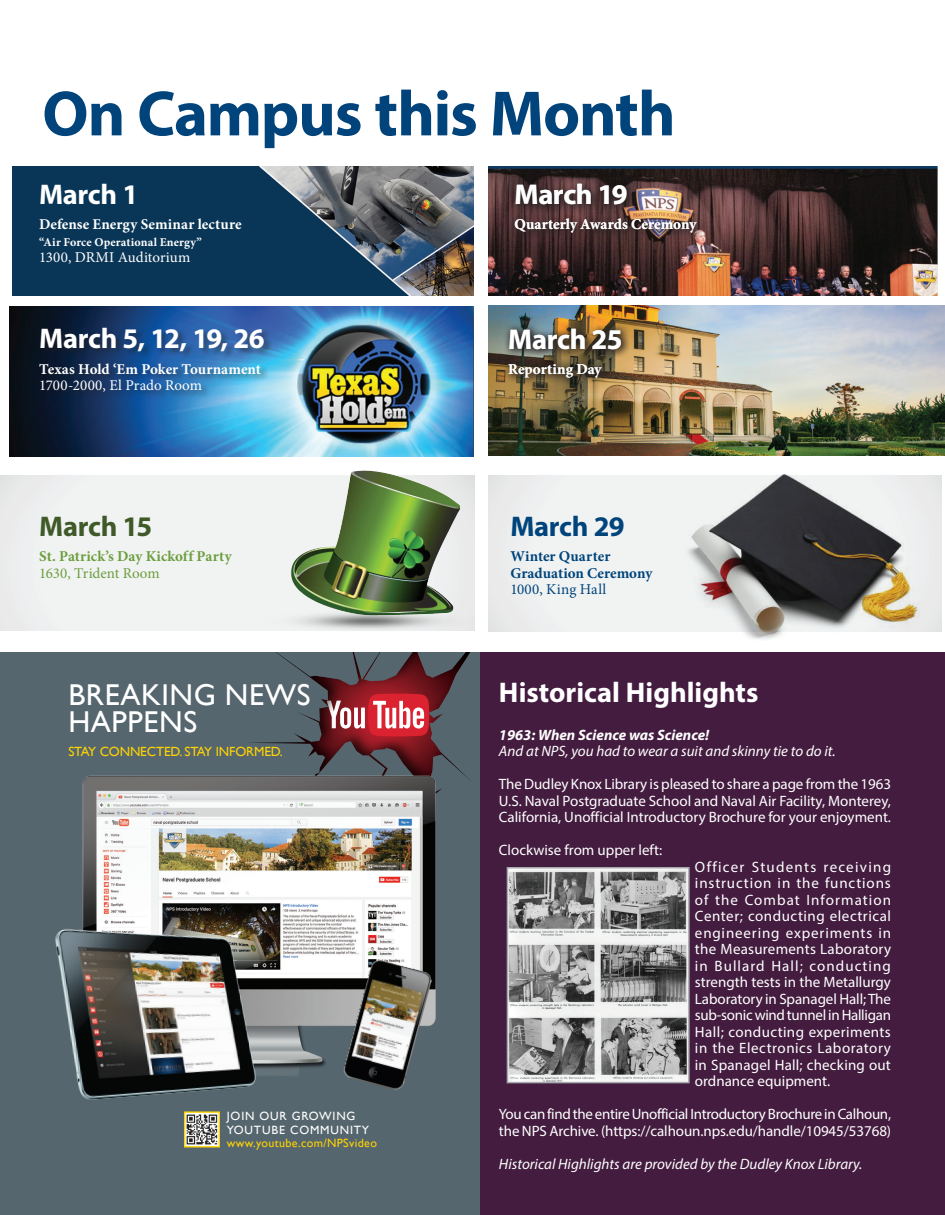
<style>
.page{position:relative;width:945px;height:1215px;background:#fff}
.page>*{position:absolute;margin:0;border:0;box-sizing:border-box;transform-origin:0 0}
.t1{font:700 64.5px "Myriad Pro";letter-spacing:-.02em;color:#00447b}
.t2{font:30.15px/27.3px "Gill Sans";letter-spacing:.02em;color:#fff}
.t3{font:700 28.5px "Myriad Pro";letter-spacing:-.01em;color:#fff}
.t4{font:700 28.5px "Myriad Pro";letter-spacing:-.015em;color:#405928}
.t5{font:700 28.5px "Myriad Pro";letter-spacing:-.015em;color:#00447b}
.t6{font:15px/16.5px "Myriad Pro";letter-spacing:-.005em;color:#fff;text-align:justify}
.t7{font:italic 15px "Myriad Pro";color:#fff}
.t8{font:700 15px "Minion Pro";letter-spacing:.005em;color:#fff}
.t9{font:15px "Minion Pro";letter-spacing:.01em;color:#fff}
.t10{font:700 15px/16.5px "Minion Pro";color:#00447b}
.t11{font:italic 700 15px "Myriad Pro";color:#fff}
.t12{font:700 15px "Minion Pro";letter-spacing:.005em;color:#6c9e3e}
.t13{font:15px "Minion Pro";letter-spacing:-.005em;color:#6c9e3e}
.t14{font:15px "Minion Pro";letter-spacing:.025em;color:#00447b}
.t15{font:13.35px "Gill Sans";letter-spacing:-.01em;color:#fed304}
.t16{font:12px/14.2px "Gill Sans";letter-spacing:.07em;color:#fff}
.t17{font:700 12px "Minion Pro";letter-spacing:.01em;color:#fff}
.t18{font:12px "Gill Sans";letter-spacing:.03em;color:#fed304}
</style>
<div class="page">
<img style="left:9px;top:306px;width:465px;height:150px">
<div style="left:479px;top:652px;width:466px;height:563px;background:#431c3f"></div>
<div style="left:0;top:652px;width:479px;height:563px;background:#56666e"></div>
<div style="left:39px;top:327px;width:234px;height:73px;background:#231f20;opacity:.5"></div>
<img style="left:488px;top:166px;width:450px;height:130px">
<img style="left:488px;top:306px;width:457px;height:150px">
<div style="left:244px;top:652px;width:233px;height:202px;background:#231f20;opacity:.75"></div>
<svg style="left:184px;top:1111px;width:36px;height:37px"></svg>
<img style="left:82px;top:771px;width:360px;height:305px">
<img style="left:55px;top:911px;width:212px;height:189px">
<img style="left:342px;top:958px;width:91px;height:132px">
<img style="left:12px;top:166px;width:461px;height:130px">
<img style="left:510px;top:870px;width:177px;height:210px">
<div style="left:507px;top:867px;width:183px;height:216px;border:2px solid #a8a9ad"></div>
<img style="left:285px;top:470px;width:185px;height:138px">
<img style="left:257px;top:608px;width:218px;height:23px">
<img style="left:673px;top:474px;width:256px;height:166px">
<img style="left:504px;top:323px;width:127px;height:64px">
<div style="left:510px;top:179px;width:197px;height:64px;background:#231f20;opacity:.75"></div>
<h1 class="t1" style="left:42px;top:72px;width:635px">On Campus this Month</h1>
<h3 class="t3" style="left:39px;top:176px;width:101px">March 1</h3>
<p class="t8" style="left:39px;top:214px;width:204px">Defense Energy Seminar lecture</p>
<p class="t17" style="left:39px;top:233px;width:164px">“Air Force Operational Energy”</p>
<p class="t9" style="left:39px;top:247px;width:153px">1300, DRMI Auditorium</p>
<h3 class="t3" style="left:514px;top:176px;width:115px">March 19</h3>
<p class="t8" style="left:514px;top:214px;width:183px">Quarterly Awards Ceremony</p>
<h3 class="t3" style="left:39px;top:320px;width:227px">March 5, 12, 19, 26</h3>
<p class="t8" style="left:39px;top:358px;width:223px">Texas Hold ‘Em Poker Tournament</p>
<p class="t9" style="left:39px;top:375px;width:164px">1700-2000, El Prado Room</p>
<h3 class="t4" style="left:39px;top:508px;width:114px">March 15</h3>
<p class="t12" style="left:39px;top:546px;width:194px">St. Patrick’s Day Kickoff Party</p>
<p class="t13" style="left:39px;top:563px;width:122px">1630, Trident Room</p>
<h2 class="t2" style="left:68px;top:681px;width:244px">BREAKING NEWS<br>HAPPENS</h2>
<p class="t15" style="left:68px;top:743px;width:216px">STAY CONNECTED. STAY INFORMED.</p>
<p class="t16" style="left:227px;top:1108px;width:144px">JOIN OUR GROWING<br>YOUTUBE COMMUNITY</p>
<p class="t18" style="left:227px;top:1136px;width:152px">www.youtube.com/NPSvideo</p>
<h3 class="t3" style="left:508px;top:321px;width:116px">March 25</h3>
<p class="t8" style="left:508px;top:359px;width:95px">Reporting Day</p>
<h3 class="t5" style="left:510px;top:508px;width:116px">March 29</h3>
<p class="t10" style="left:510px;top:548px;width:143px">Winter Quarter<br>Graduation Ceremony</p>
<p class="t14" style="left:510px;top:579px;width:97px">1000, King Hall</p>
<h3 class="t3" style="left:499px;top:674px;width:261px">Historical Highlights</h3>
<p class="t11" style="left:499px;top:725px;width:212px">1963: When Science was Science!</p>
<p class="t7" style="left:499px;top:742px;width:338px">And at NPS, you had to wear a suit and skinny tie to do it.</p>
<p class="t6" style="left:499px;top:776px;width:394px">The Dudley Knox Library is pleased to share a page from the 1963<br>U.S. Naval Postgraduate School and Naval Air Facility, Monterey, California, Unofficial Introductory Brochure for your enjoyment.</p>
<p class="t6" style="left:499px;top:842px;width:165px">Clockwise from upper left:</p>
<p class="t6" style="left:695px;top:858px;width:198px">Officer Students receiving instruction in the functions of the Combat Information Center; conducting electrical engineering experiments in the Measurements Laboratory in Bullard Hall; conducting strength tests in the Metallurgy Laboratory in Spanagel Hall; The sub-sonic wind tunnel in Halligan Hall; conducting experiments in the Electronics Laboratory in Spanagel Hall; checking out ordnance equipment.</p>
<p class="t6" style="left:499px;top:1106px;width:394px">You can find the entire Unofficial Introductory Brochure in Calhoun, the NPS Archive. (https://calhoun.nps.edu/handle/10945/53768)</p>
<p class="t7" style="left:499px;top:1155px;width:365px">Historical Highlights are provided by the Dudley Knox Library.</p>
</div>
